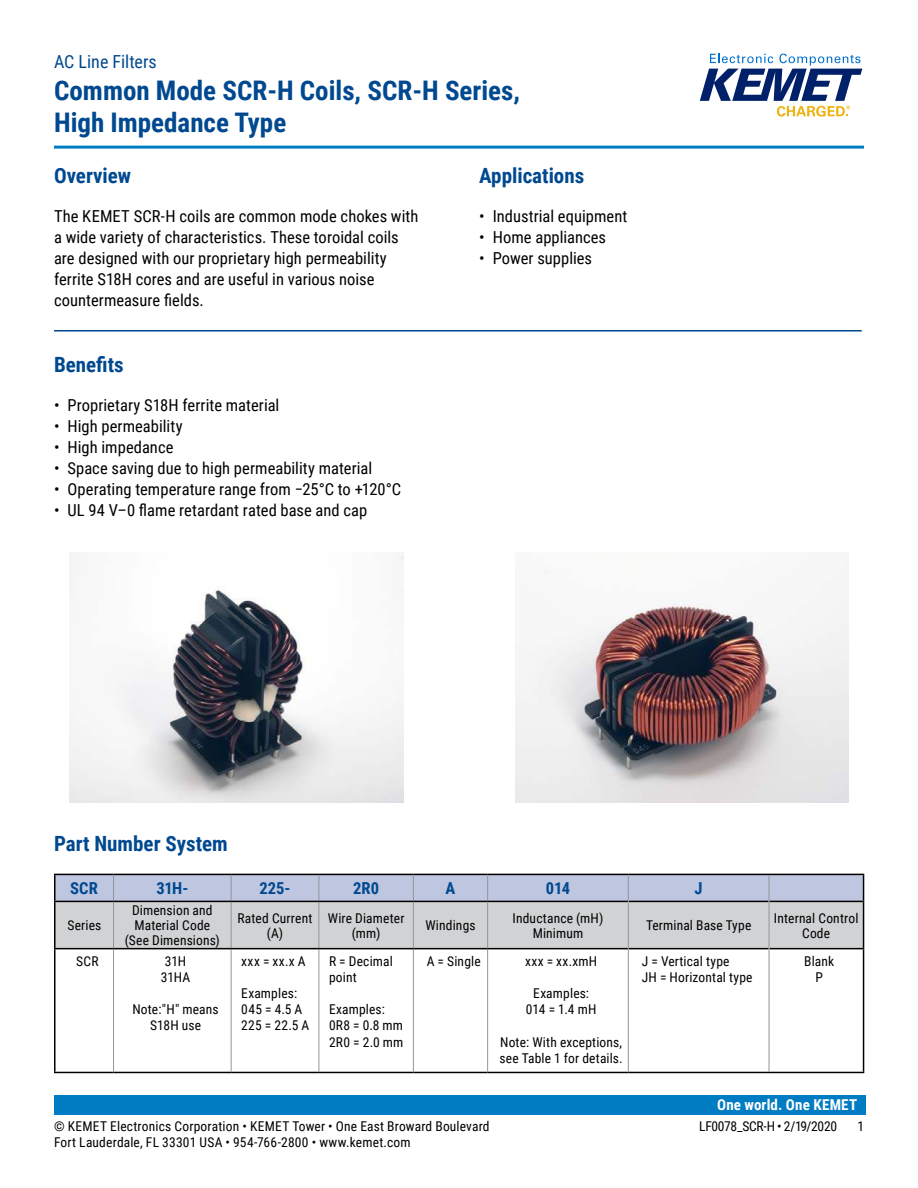
<style>
.page{position:relative;width:918px;height:1188px;background:#fff}
.page>*{position:absolute;margin:0;border:0;box-sizing:border-box;transform-origin:0 0}
.t1{font:700 27px/32.4px "Roboto Condensed";color:#004990}
.t2{font:700 21px "Roboto Condensed";color:#004990}
.t3{font:18px "Roboto Condensed";color:#004990}
.t4{font:16.5px/21px "Roboto Condensed";letter-spacing:.005em;color:#000}
.t5{font:700 16.5px "Roboto Condensed";color:#004990}
.t6{font:700 15px "Roboto Condensed";letter-spacing:.015em;color:#fff}
.t7{font:13.5px/16.2px "Roboto Condensed";letter-spacing:.015em;color:#000;text-align:center}
.t8{font:13.5px "Roboto Condensed";letter-spacing:-.025em;color:#000}
</style>
<div class="page">
<svg style="left:700px;top:54px;width:162px;height:63px"></svg>
<hr style="left:54px;top:146px;width:810px;height:3px;background:#007cc2">
<div style="left:54px;top:1095px;width:811px;height:20px;background:#007cc2"></div>
<hr style="left:54px;top:330px;width:808px;height:2px;background:#004990">
<svg style="left:232px;top:949px;width:631px;height:123px"></svg>
<hr style="left:54px;top:902px;width:2px;height:46px;background:#000">
<hr style="left:54px;top:949px;width:2px;height:123px;background:#000">
<hr style="left:863px;top:949px;width:1px;height:123px;background:#000">
<hr style="left:54px;top:1072px;width:60px;height:1px;background:#000">
<hr style="left:114px;top:1072px;width:117px;height:1px;background:#000">
<hr style="left:231px;top:1072px;width:88px;height:1px;background:#000">
<hr style="left:319px;top:1072px;width:94px;height:1px;background:#000">
<hr style="left:413px;top:1072px;width:75px;height:1px;background:#000">
<hr style="left:488px;top:1072px;width:140px;height:1px;background:#000">
<hr style="left:628px;top:1072px;width:141px;height:1px;background:#000">
<hr style="left:769px;top:1072px;width:95px;height:1px;background:#000">
<hr style="left:54px;top:874px;width:60px;height:1px;background:#000">
<hr style="left:54px;top:875px;width:2px;height:26px;background:#000">
<hr style="left:113px;top:949px;width:1px;height:123px;background:#939597">
<hr style="left:231px;top:949px;width:1px;height:123px;background:#939597">
<hr style="left:319px;top:949px;width:1px;height:123px;background:#939597">
<hr style="left:413px;top:949px;width:1px;height:123px;background:#939597">
<hr style="left:487px;top:949px;width:1px;height:123px;background:#939597">
<hr style="left:54px;top:948px;width:60px;height:1px;background:#000">
<hr style="left:54px;top:901px;width:60px;height:1px;background:#000">
<svg style="left:55px;top:874px;width:809px;height:75px;background:#bfc2cc"></svg>
<hr style="left:628px;top:901px;width:1px;height:48px;background:#939597">
<hr style="left:769px;top:901px;width:1px;height:48px;background:#939597">
<hr style="left:628px;top:949px;width:1px;height:123px;background:#939597">
<hr style="left:769px;top:949px;width:1px;height:123px;background:#939597">
<img style="left:516px;top:598px;width:333px;height:205px">
<img style="left:70px;top:552px;width:334px;height:251px">
<h3 class="t3" style="left:54px;top:53px;width:104px">AC Line Filters</h3>
<h1 class="t1" style="left:54px;top:73px;width:467px">Common Mode SCR-H Coils, SCR-H Series,<br>High Impedance Type</h1>
<h2 class="t2" style="left:54px;top:163px;width:79px">Overview</h2>
<p class="t4" style="left:54px;top:207px;width:366px">The KEMET SCR-H coils are common mode chokes with a wide variety of characteristics. These toroidal coils are designed with our proprietary high permeability ferrite S18H cores and are useful in various noise countermeasure 昀椀elds.</p>
<h2 class="t2" style="left:54px;top:350px;width:71px">Bene昀椀ts</h2>
<p class="t4" style="left:54px;top:396px;width:227px">• Proprietary S18H ferrite material</p>
<p class="t4" style="left:54px;top:417px;width:130px">• High permeability</p>
<p class="t4" style="left:54px;top:438px;width:121px">• High impedance</p>
<p class="t4" style="left:54px;top:459px;width:320px">• Space saving due to high permeability material</p>
<p class="t4" style="left:54px;top:478px;width:349px">• Operating temperature range from −25°C to +120°C</p>
<p class="t4" style="left:54px;top:499px;width:315px">• UL 94 V–0 昀氀ame retardant rated base and cap</p>
<h2 class="t2" style="left:479px;top:161px;width:107px">Applications</h2>
<p class="t4" style="left:479px;top:207px;width:150px">• Industrial equipment</p>
<p class="t4" style="left:479px;top:228px;width:128px">• Home appliances</p>
<p class="t4" style="left:479px;top:249px;width:114px">• Power supplies</p>
<h2 class="t2" style="left:54px;top:829px;width:175px">Part Number System</h2>
<p class="t5" style="left:70px;top:877px;width:29px">SCR</p>
<p class="t5" style="left:156px;top:877px;width:33px">31H-</p>
<p class="t5" style="left:259px;top:877px;width:33px">225-</p>
<p class="t5" style="left:353px;top:877px;width:27px">2R0</p>
<p class="t5" style="left:446px;top:879px;width:11px">A</p>
<p class="t5" style="left:546px;top:877px;width:26px">014</p>
<p class="t5" style="left:695px;top:879px;width:10px">J</p>
<p class="t7" style="left:67px;top:918px;width:35px">Series</p>
<p class="t7" style="left:125px;top:904px;width:97px;line-height:15px">Dimension and<br>Material Code (See Dimensions)</p>
<p class="t7" style="left:238px;top:911px;width:76px;line-height:15px">Rated Current (A)</p>
<p class="t7" style="left:328px;top:911px;width:78px;line-height:15px">Wire Diameter (mm)</p>
<p class="t7" style="left:425px;top:918px;width:52px">Windings</p>
<p class="t7" style="left:513px;top:911px;width:92px;line-height:15px">Inductance (mH)<br>Minimum</p>
<p class="t7" style="left:646px;top:918px;width:107px">Terminal Base Type</p>
<p class="t7" style="left:774px;top:911px;width:86px;line-height:15px">Internal Control<br>Code</p>
<p class="t7" style="left:76px;top:954px;width:24px">SCR</p>
<p class="t7" style="left:161px;top:954px;width:31px">31H<br>31HA</p>
<p class="t7" style="left:132px;top:1002px;width:88px">Note:"H" means<br>S18H use</p>
<p class="t7" style="left:241px;top:954px;width:66px">xxx = xx.x A</p>
<p class="t7" style="left:241px;top:986px;width:70px;text-align:left">Examples:<br>045 = 4.5 A<br>225 = 22.5 A</p>
<p class="t7" style="left:329px;top:954px;width:65px;text-align:left">R = Decimal point</p>
<p class="t7" style="left:329px;top:1002px;width:76px;text-align:left">Examples:<br>0R8 = 0.8 mm<br>2R0 = 2.0 mm</p>
<p class="t7" style="left:427px;top:954px;width:55px">A = Single</p>
<p class="t7" style="left:525px;top:954px;width:74px">xxx = xx.xmH</p>
<p class="t7" style="left:526px;top:986px;width:72px">Examples:<br>014 = 1.4 mH</p>
<p class="t7" style="left:500px;top:1035px;width:125px;text-align:left">Note: With exceptions, see Table 1 for details.</p>
<p class="t7" style="left:642px;top:954px;width:112px;text-align:left">J = Vertical type<br>JH = Horizontal type</p>
<p class="t7" style="left:804px;top:954px;width:32px">Blank<br>P</p>
<p class="t6" style="left:717px;top:1096px;width:142px">One world. One KEMET</p>
<p class="t7" style="left:54px;top:1119px;width:437px">© KEMET Electronics Corporation • KEMET Tower • One East Broward Boulevard</p>
<p class="t8" style="left:699px;top:1120px;width:139px">LF0078_SCR-H • 2/19/2020</p>
<p class="t7" style="left:857px;top:1119px;width:8px">1</p>
<p class="t7" style="left:54px;top:1135px;width:358px">Fort Lauderdale, FL 33301 USA • 954-766-2800 • www.kemet.com</p>
</div>
